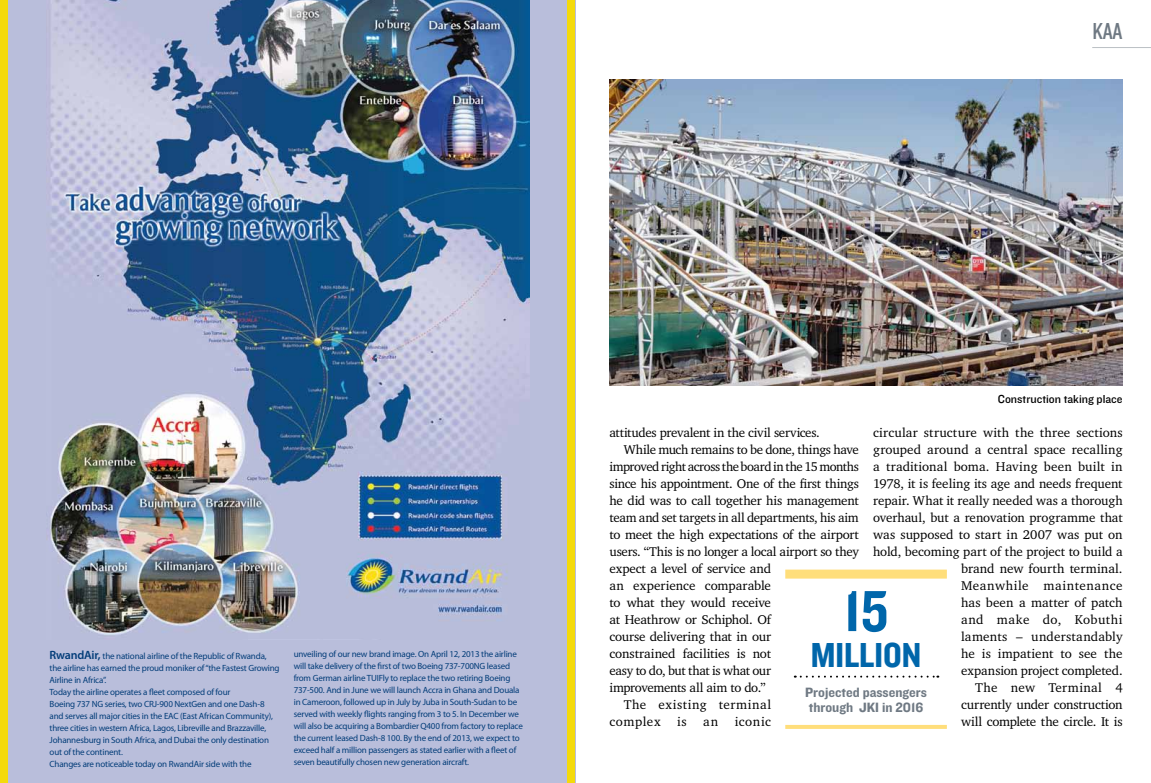
<style>
.page{position:relative;width:1151px;height:783px;background:#fff}
.page>*{position:absolute;margin:0;border:0;box-sizing:border-box;transform-origin:0 0}
.t1{font:60px "Knockout HTF50 Welterweight";color:#06a}
.t2{font:36px "Knockout HTF50 Welterweight";color:#06a}
.t3{font:24px "Knockout HTF29 Junior Liteweight";color:#6f7983}
.t4{font:14px/15px "Knockout HTF51 Middleweight";color:#6f7983}
.t5{font:13px/17px "Charter IT Cby BT";letter-spacing:-.01em;color:#000;text-align:right}
.t6{font:13px "Charter IT Cby BT";letter-spacing:-.03em;color:#000}
.t7{font:13px "Charter IT Cby BT";letter-spacing:.045em;color:#000}
.t8{font:13px "Charter IT Cby BT";letter-spacing:.035em;color:#000}
.t9{font:12px "Knockout HTF31 Junior Middlewt";color:#000}
.t10{font:9px/12px "Myriad Pro";letter-spacing:-.02em;color:#033d79}
.s1{font-weight:600;font-size:12px}
</style>
<div class="page">
<img style="left:609px;top:79px;width:514px;height:306px">
<div style="left:0;top:0;width:575px;height:782px;background:#b9bedb"></div>
<img style="left:46px;top:0;width:483px;height:635px">
<div style="left:0;top:0;width:8px;height:782px;background:#f4da0b"></div>
<div style="left:567px;top:0;width:8px;height:782px;background:#f4da0b"></div>
<hr style="left:1092px;top:47px;width:59px;height:1px;background:#bbc0c4">
<div style="left:785px;top:569px;width:162px;height:9px;background:#ffde7b"></div>
<svg style="left:795px;top:675px;width:143px;height:2px"></svg>
<svg style="left:785px;top:724px;width:162px;height:4px"></svg>
<h3 class="t3" style="left:1092px;top:18px;width:32px">KAA</h3>
<p class="t10" style="left:50px;top:650px;width:232px"><span class="s1">RwandAir,</span> the national airline of the Republic of Rwanda, the airline has earned the proud moniker of “the Fastest Growing Airline in Africa”.<br>Today the airline operates a fleet composed of four<br>Boeing 737 NG series, two CRJ-900 NextGen and one Dash-8 and serves all major cities in the EAC (East African Community), three cities in western Africa, Lagos, Libreville and Brazzaville, Johannesburg in South Africa, and Dubai the only destination out of the continent.<br>Changes are noticeable today on RwandAir side with the</p>
<p class="t10" style="left:294px;top:647px;width:231px">unveiling of our new brand image. On April 12, 2013 the airline will take delivery of the first of two Boeing 737-700NG leased from German airline TUIFly to replace the two retiring Boeing 737-500. And in June we will launch Accra in Ghana and Douala in Cameroon, followed up in July by Juba in South-Sudan to be served with weekly flights ranging from 3 to 5. In December we will also be acquiring a Bombardier Q400 from factory to replace the current leased Dash-8 100. By the end of 2013, we expect to exceed half a million passengers as stated earlier with a fleet of seven beautifully chosen new generation aircraft.</p>
<h3 class="t9" style="left:998px;top:392px;width:126px">Construction taking place</h3>
<h3 class="t5" style="left:609px;top:423px;width:212px">attitudes prevalent in the civil services.</h3>
<h3 class="t5" style="left:624px;top:440px;width:237px">While much remains to be done, things have</h3>
<h3 class="t6" style="left:609px;top:458px;width:251px">improved right across the board in the 15 months</h3>
<h3 class="t5" style="left:609px;top:474px;width:251px">since his appointment. One of the first things</h3>
<h3 class="t5" style="left:609px;top:491px;width:251px">he did was to call together his management</h3>
<h3 class="t5" style="left:609px;top:508px;width:251px">team and set targets in all departments, his aim</h3>
<h3 class="t5" style="left:609px;top:525px;width:251px">to meet the high expectations of the airport</h3>
<h3 class="t5" style="left:609px;top:542px;width:251px">users. “This is no longer a local airport so they</h3>
<h3 class="t5" style="left:609px;top:559px;width:163px">expect a level of service and</h3>
<h3 class="t5" style="left:609px;top:576px;width:163px">an experience comparable</h3>
<h3 class="t5" style="left:609px;top:593px;width:163px">to what they would receive</h3>
<h3 class="t5" style="left:609px;top:610px;width:163px">at Heathrow or Schiphol. Of</h3>
<h3 class="t5" style="left:609px;top:627px;width:163px">course delivering that in our</h3>
<h3 class="t5" style="left:609px;top:644px;width:163px">constrained facilities is not</h3>
<h3 class="t6" style="left:609px;top:662px;width:163px">easy to do, but that is what our</h3>
<h3 class="t5" style="left:609px;top:678px;width:158px">improvements all aim to do.”</h3>
<h3 class="t7" style="left:624px;top:696px;width:149px">The existing terminal</h3>
<h3 class="t8" style="left:609px;top:713px;width:53px">complex</h3>
<h3 class="t5" style="left:677px;top:712px;width:11px">is</h3>
<h3 class="t5" style="left:703px;top:712px;width:16px">an</h3>
<h3 class="t5" style="left:735px;top:712px;width:38px">iconic</h3>
<p class="t5" style="left:873px;top:423px;width:251px">circular structure with the three sections grouped around a central space recalling a traditional boma. Having been built in<br>1978, it is feeling its age and needs frequent repair. What it really needed was a thorough overhaul, but a renovation programme that was supposed to start in 2007 was put on hold, becoming part of the project to build a brand new fourth terminal.<br>Meanwhile maintenance<br>has been a matter of patch<br>and make do, Kobuthi<br>laments – understandably<br>he is impatient to see the<br>expansion project completed.<br>The new Terminal 4<br>currently under construction<br>will complete the circle. It is</p>
<h1 class="t1" style="left:844px;top:579px;width:46px">15</h1>
<h2 class="t2" style="left:811px;top:636px;width:112px">MILLION</h2>
<h3 class="t4" style="left:805px;top:685px;width:123px">Projected passengers through JKI in 2016</h3>
</div>
